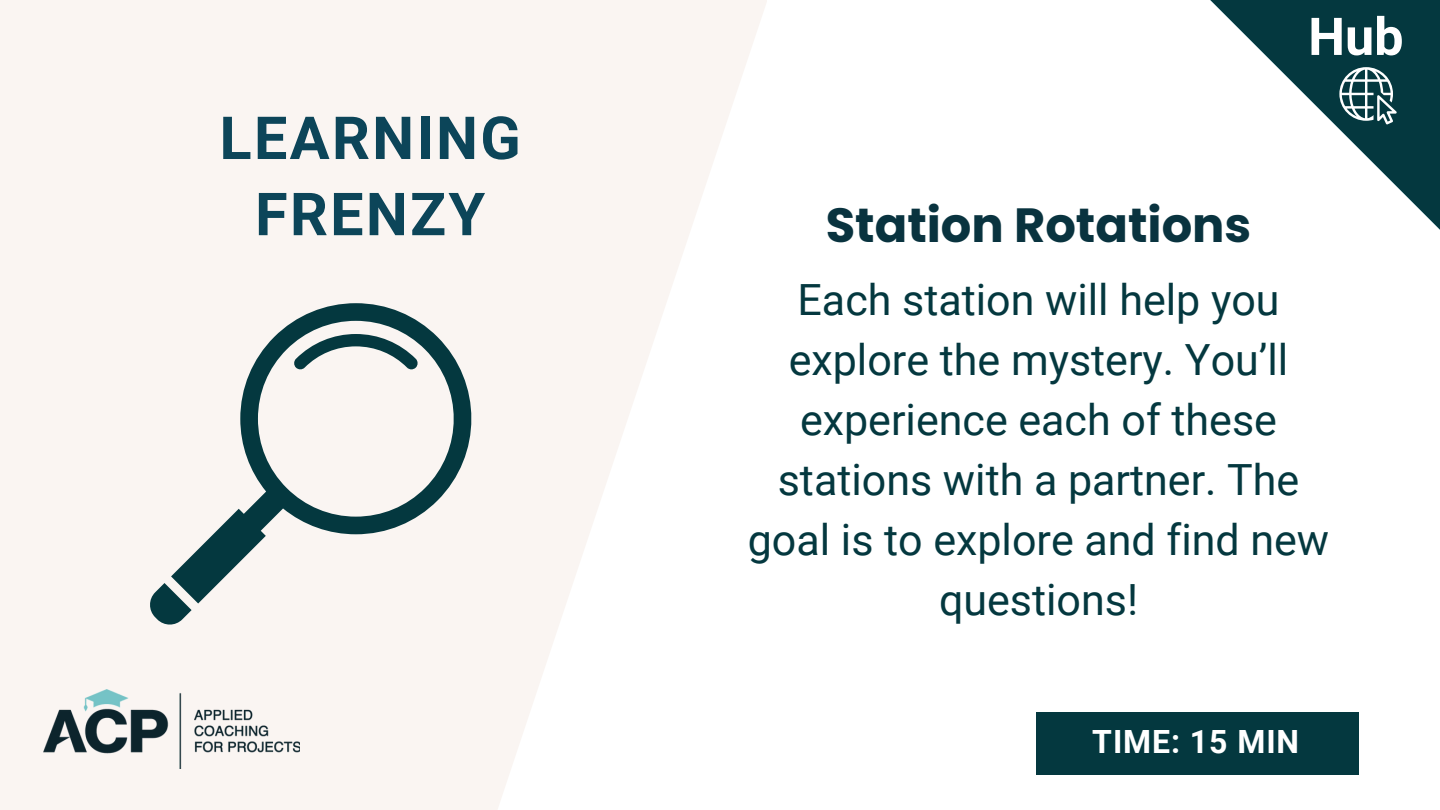
<style>
.page{position:relative;width:1440px;height:810px;background:#fff}
.page>*{position:absolute;margin:0;border:0;box-sizing:border-box;transform-origin:0 0}
.t1{font:700 59.4px/76.2px "Roboto";letter-spacing:.04em;color:#0c4559;text-align:center}
.t2{font:700 52.1px "Roboto";color:#fff}
.t3{font:700 48px "Poppins";color:#09333f}
.t4{font:43px/60px "Roboto";color:#04383f;text-align:center}
.t5{font:700 32px "Roboto";letter-spacing:.03em;color:#fff}
</style>
<div class="page">
<div style="left:0;top:0;width:766px;height:810px;background:linear-gradient(to right,#f9f3ef,#fdfbf9)"></div>
<div style="left:1036px;top:712px;width:322px;height:62px;background:#04383f"></div>
<svg style="left:171px;top:303px;width:312px;height:301px;fill:#faf5f2"></svg>
<svg style="left:294px;top:334px;width:124px;height:36px"></svg>
<svg style="left:148px;top:583px;width:44px;height:43px"></svg>
<svg style="left:1210px;top:0;width:230px;height:230px"></svg>
<svg style="left:1339px;top:67px;width:58px;height:58px"></svg>
<img style="left:44px;top:689px;width:256px;height:80px">
<h1 class="t1" style="left:219px;top:101px;width:303px">LEARNING<br>FRENZY</h1>
<p class="t3" style="left:826px;top:192px;width:427px">Station Rotations</p>
<p class="t2" style="left:1308px;top:7px;width:97px">Hub</p>
<p class="t4" style="left:748px;top:271px;width:583px">Each station will help you explore the mystery. You’ll experience each of these stations with a partner. The goal is to explore and find new questions!</p>
<p class="t5" style="left:1092px;top:723px;width:208px">TIME: 15 MIN</p>
</div>
